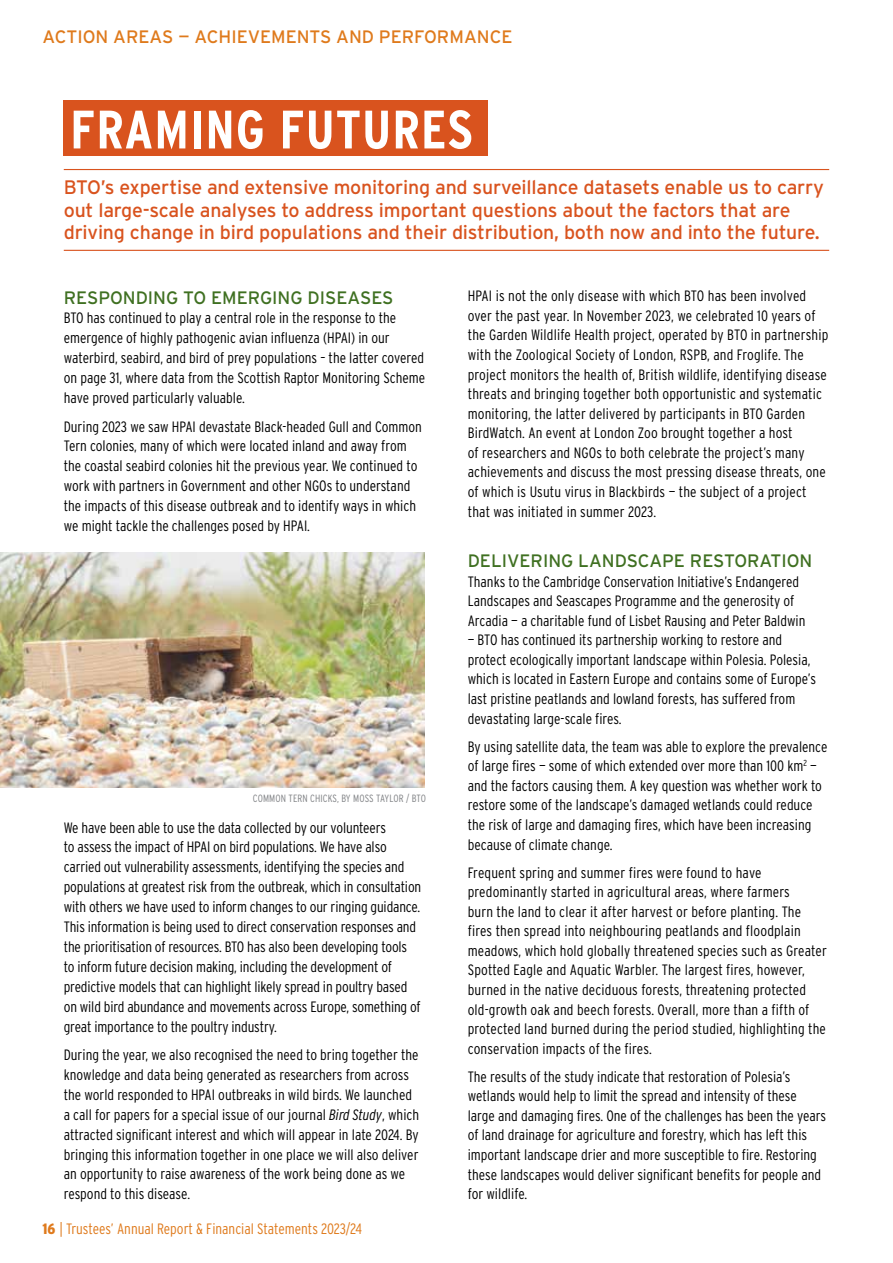
<style>
.page{position:relative;width:893px;height:1263px;background:#fff}
.page>*{position:absolute;margin:0;border:0;box-sizing:border-box;transform-origin:0 0}
.t1{font:700 54px "Interstate Condensed";letter-spacing:.02em;color:#fff}
.t2{font:36px "Interstate";letter-spacing:.1em;color:#fff}
.t3{font:19.5px/22.5px "Interstate";letter-spacing:-.01em;color:#d9531e}
.t4{font:18px "Interstate";color:#3f7021}
.t5{font:18px "Interstate";color:#df7a1c}
.t6{font:300 15px/19.5px "Interstate Condensed";color:#000}
.t7{font:300 15px "Interstate Condensed";color:#df7a1c}
.t8{font:300 10.5px "Interstate Condensed";letter-spacing:.01em;color:#808285}
.s1{font-style:italic}
.s2{font-weight:900}
</style>
<div class="page">
<div style="left:64px;top:100px;width:424px;height:55px;background:#d9531e"></div>
<hr style="left:64px;top:169px;width:765px;height:1px;background:#d9531e">
<hr style="left:64px;top:250px;width:765px;height:1px;background:#d9531e">
<img style="left:0;top:553px;width:424px;height:235px">
<p class="t5" style="left:43px;top:26px;width:471px">ACTION AREAS — ACHIEVEMENTS AND PERFORMANCE</p>
<h1 class="t1" style="left:70px;top:99px;width:404px">FRAMING FUTURES</h1>
<h2 class="t2" style="left:64px;top:117px;width:380px">POLICY DECISIONS</h2>
<p class="t3" style="left:64px;top:176px;width:762px">BTO’s expertise and extensive monitoring and surveillance datasets enable us to carry out large-scale analyses to address important questions about the factors that are driving change in bird populations and their distribution, both now and into the future.</p>
<p class="t4" style="left:64px;top:287px;width:331px">RESPONDING TO EMERGING DISEASES</p>
<p class="t6" style="left:64px;top:308px;width:363px;line-height:20px">BTO has continued to play a central role in the response to the emergence of highly pathogenic avian influenza (HPAI) in our waterbird, seabird, and bird of prey populations – the latter covered on page 31, where data from the Scottish Raptor Monitoring Scheme have proved particularly valuable.</p>
<p class="t6" style="left:64px;top:416px;width:360px;line-height:20px">During 2023 we saw HPAI devastate Black-headed Gull and Common Tern colonies, many of which were located inland and away from the coastal seabird colonies hit the previous year. We continued to work with partners in Government and other NGOs to understand the impacts of this disease outbreak and to identify ways in which we might tackle the challenges posed by HPAI.</p>
<p class="t8" style="left:253px;top:793px;width:175px">COMMON TERN CHICKS, BY MOSS TAYLOR / BTO</p>
<p class="t6" style="left:64px;top:817px;width:359px;line-height:20px">We have been able to use the data collected by our volunteers<br>to assess the impact of HPAI on bird populations. We have also carried out vulnerability assessments, identifying the species and populations at greatest risk from the outbreak, which in consultation with others we have used to inform changes to our ringing guidance.<br>This information is being used to direct conservation responses and the prioritisation of resources. BTO has also been developing tools to inform future decision making, including the development of predictive models that can highlight likely spread in poultry based on wild bird abundance and movements across Europe, something of great importance to the poultry industry.</p>
<p class="t6" style="left:64px;top:1044px;width:357px;line-height:20px">During the year, we also recognised the need to bring together the knowledge and data being generated as researchers from across the world responded to HPAI outbreaks in wild birds. We launched a call for papers for a special issue of our journal <span class="s1">Bird Study</span>, which attracted significant interest and which will appear in late 2024. By bringing this information together in one place we will also deliver an opportunity to raise awareness of the work being done as we respond to this disease.</p>
<p class="t7" style="left:43px;top:1220px;width:321px"><span class="s2">16</span> | Trustees’ Annual Report &amp; Financial Statements 2023/24</p>
<p class="t6" style="left:468px;top:286px;width:362px">HPAI is not the only disease with which BTO has been involved over the past year. In November 2023, we celebrated 10 years of the Garden Wildlife Health project, operated by BTO in partnership with the Zoological Society of London, RSPB, and Froglife. The project monitors the health of, British wildlife, identifying disease threats and bringing together both opportunistic and systematic monitoring, the latter delivered by participants in BTO Garden BirdWatch. An event at London Zoo brought together a host<br>of researchers and NGOs to both celebrate the project’s many achievements and discuss the most pressing disease threats, one of which is Usutu virus in Blackbirds — the subject of a project that was initiated in summer 2023.</p>
<p class="t4" style="left:468px;top:551px;width:346px">DELIVERING LANDSCAPE RESTORATION</p>
<p class="t6" style="left:468px;top:571px;width:339px">Thanks to the Cambridge Conservation Initiative’s Endangered<br>Landscapes and Seascapes Programme and the generosity of<br>Arcadia — a charitable fund of Lisbet Rausing and Peter Baldwin</p>
<p class="t6" style="left:468px;top:630px;width:350px">— BTO has continued its partnership working to restore and protect ecologically important landscape within Polesia. Polesia, which is located in Eastern Europe and contains some of Europe’s last pristine peatlands and lowland forests, has suffered from devastating large-scale fires.</p>
<p class="t6" style="left:468px;top:736px;width:361px">By using satellite data, the team was able to explore the prevalence of large fires — some of which extended over more than 100 km<sup>2</sup> — and the factors causing them. A key question was whether work to restore some of the landscape’s damaged wetlands could reduce the risk of large and damaging fires, which have been increasing because of climate change.</p>
<p class="t6" style="left:468px;top:862px;width:361px">Frequent spring and summer fires were found to have predominantly started in agricultural areas, where farmers<br>burn the land to clear it after harvest or before planting. The fires then spread into neighbouring peatlands and floodplain meadows, which hold globally threatened species such as Greater Spotted Eagle and Aquatic Warbler. The largest fires, however, burned in the native deciduous forests, threatening protected old-growth oak and beech forests. Overall, more than a fifth of protected land burned during the period studied, highlighting the conservation impacts of the fires.</p>
<p class="t6" style="left:468px;top:1066px;width:360px">The results of the study indicate that restoration of Polesia’s wetlands would help to limit the spread and intensity of these large and damaging fires. One of the challenges has been the years of land drainage for agriculture and forestry, which has left this important landscape drier and more susceptible to fire. Restoring these landscapes would deliver significant benefits for people and for wildlife.</p>
</div>
